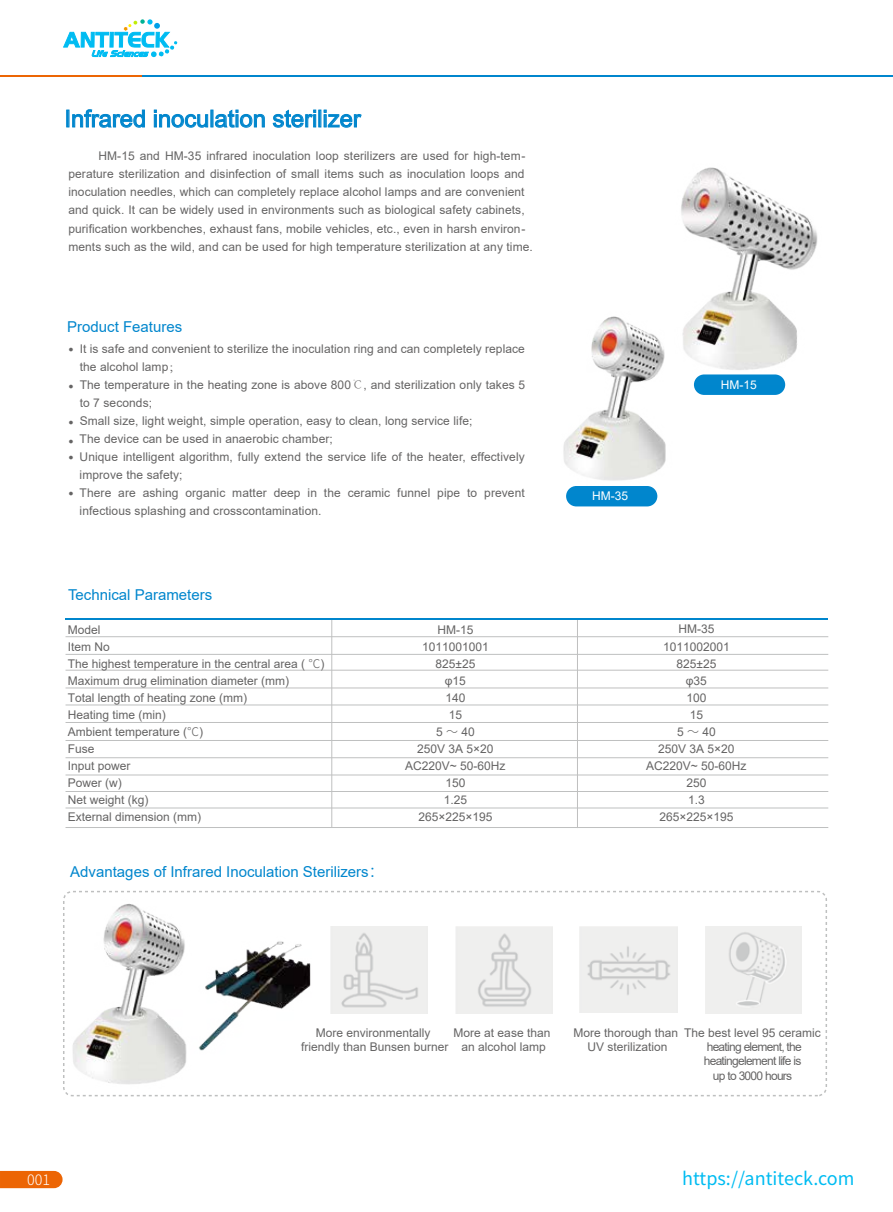
<style>
.page{position:relative;width:893px;height:1212px;background:#fff}
.page>*{position:absolute;margin:0;border:0;box-sizing:border-box;transform-origin:0 0}
.t1{font:23.7px "Arial";color:#0086cd}
.t2{font:18px "Source Han Sans CN";color:#00bcf2}
.t3{font:15px "Arial";color:#0086cd}
.t4{font:300 14.4px "Source Han Sans CN";color:#fff}
.t5{font:12px/17px "Arial";letter-spacing:.005em;color:#656464;text-align:center}
.t6{font:12px/14.4px "Arial";letter-spacing:-.06em;color:#656464;text-align:center}
.t7{font:12px "Arial";color:#fff}
.t8{font:7.95px/15.9px "Microsoft Ya Hei";color:#656464}
.s1{font-family:"Adobe Song Std";font-weight:300}
.s2{font-family:"Source Han Sans CN";font-weight:300}
</style>
<div class="page">
<div style="left:694px;top:374px;width:91px;height:21px;background:#0086cd;border-radius:10px"></div>
<svg style="left:67px;top:109px;width:78px;height:19px"></svg>
<svg style="left:154px;top:110px;width:111px;height:18px"></svg>
<svg style="left:273px;top:110px;width:89px;height:18px"></svg>
<div style="left:566px;top:486px;width:91px;height:20px;background:#0086cd;border-radius:10px"></div>
<img style="left:563px;top:316px;width:103px;height:178px">
<img style="left:649px;top:167px;width:169px;height:218px">
<hr style="left:332px;top:619px;width:1px;height:208px;background:#bfc0c0">
<hr style="left:577px;top:619px;width:1px;height:209px;background:#bfc0c0">
<hr style="left:66px;top:688px;width:762px;height:1px;background:#bfc0c0">
<hr style="left:66px;top:670px;width:762px;height:1px;background:#bfc0c0">
<hr style="left:66px;top:654px;width:762px;height:1px;background:#bfc0c0">
<hr style="left:66px;top:636px;width:762px;height:1px;background:#bfc0c0">
<hr style="left:66px;top:705px;width:762px;height:1px;background:#bfc0c0">
<hr style="left:66px;top:722px;width:762px;height:1px;background:#bfc0c0">
<hr style="left:66px;top:740px;width:762px;height:1px;background:#bfc0c0">
<hr style="left:66px;top:757px;width:762px;height:1px;background:#bfc0c0">
<hr style="left:66px;top:775px;width:762px;height:1px;background:#bfc0c0">
<hr style="left:66px;top:791px;width:762px;height:1px;background:#bfc0c0">
<hr style="left:66px;top:808px;width:762px;height:1px;background:#bfc0c0">
<hr style="left:66px;top:827px;width:762px;height:1px;background:#bfc0c0">
<hr style="left:66px;top:618px;width:762px;height:1px;background:#0086cd">
<img style="left:63px;top:890px;width:138px;height:207px">
<div style="left:63px;top:891px;width:764px;height:205px;border:2px dashed #bfc0c0;border-radius:9px"></div>
<img style="left:190px;top:933px;width:121px;height:125px">
<img style="left:331px;top:926px;width:96px;height:87px">
<img style="left:456px;top:926px;width:96px;height:88px">
<img style="left:580px;top:927px;width:97px;height:86px">
<img style="left:705px;top:927px;width:96px;height:86px">
<svg style="left:0;top:1171px;width:63px;height:17px"></svg>
<svg style="left:64px;top:19px;width:113px;height:39px"></svg>
<hr style="left:0;top:75px;width:143px;height:1px;background:#ec6504">
<hr style="left:143px;top:75px;width:750px;height:1px;background:#0086cd">
<h1 class="t1" style="left:65px;top:102px;width:298px">Infrared inoculation sterilizer</h1>
<p class="t5" style="left:68px;top:147px;width:466px;line-height:18px;text-align:left;text-indent:30px">HM-15 and HM-35 infrared inoculation loop sterilizers are used for high-tem&shy;perature sterilization and disinfection of small items such as inoculation loops and inoculation needles, which can completely replace alcohol lamps and are convenient and quick. It can be widely used in environments such as biological safety cabinets, purification workbenches, exhaust fans, mobile vehicles, etc., even in harsh environ&shy;ments such as the wild, and can be used for high temperature sterilization at any time.</p>
<p class="t3" style="left:67px;top:316px;width:117px">Product Features</p>
<p class="t5" style="left:80px;top:340px;width:447px;line-height:18px;text-align:left">It is safe and convenient to sterilize the inoculation ring and can completely replace the alcohol lamp<span class="s1">；<br></span>The temperature in the heating zone is above 800<span class="s1">℃</span>, and sterilization only takes 5 to 7 seconds;<br>Small size, light weight, simple operation, easy to clean, long service life;<br>The device can be used in anaerobic chamber;<br>Unique intelligent algorithm, fully extend the service life of the heater, effectively improve the safety;<br>There are ashing organic matter deep in the ceramic funnel pipe to prevent infectious splashing and crosscontamination.</p>
<p class="t8" style="left:69px;top:341px;width:7px">●</p>
<p class="t8" style="left:69px;top:378px;width:7px">●</p>
<p class="t8" style="left:69px;top:414px;width:7px">●</p>
<p class="t8" style="left:69px;top:433px;width:7px">● ●</p>
<p class="t8" style="left:69px;top:485px;width:7px">●</p>
<p class="t7" style="left:592px;top:488px;width:37px">HM-35</p>
<p class="t7" style="left:721px;top:377px;width:37px">HM-15</p>
<p class="t3" style="left:68px;top:584px;width:146px">Technical Parameters</p>
<p class="t5" style="left:68px;top:621px;width:258px;text-align:left">Model<br>Item No<br>The highest temperature in the central area ( <span class="s2">℃</span>)<br>Maximum drug elimination diameter (mm)<br>Total length of heating zone (mm)<br>Heating time (min)<br>Ambient temperature (<span class="s2">℃</span>)<br>Fuse<br>Input power<br>Power (w)<br>Net weight (kg)<br>External dimension (mm)</p>
<p class="t5" style="left:405px;top:621px;width:102px">HM-15<br>1011001001<br>825±25<br>φ15<br>140<br>15<br>5 <span class="s2">～</span> 40<br>250V 3A 5×20<br>AC220V~ 50-60Hz<br>150<br>1.25<br>265×225×195</p>
<p class="t5" style="left:646px;top:621px;width:102px">HM-35<br>1011002001<br>825±25<br>φ35<br>100<br>15<br>5 <span class="s2">～</span> 40<br>250V 3A 5×20<br>AC220V~ 50-60Hz<br>250<br>1.3<br>265×225×195</p>
<p class="t3" style="left:70px;top:861px;width:315px">Advantages of Infrared Inoculation Sterilizers<span class="s2">：</span></p>
<p class="t5" style="left:301px;top:1025px;width:149px;line-height:14.4px">More environmentally friendly than Bunsen burner</p>
<p class="t5" style="left:573px;top:1025px;width:106px;line-height:14.4px">More thorough than<br>UV sterilization</p>
<p class="t6" style="left:684px;top:1025px;width:138px">The best level 95 ceramic heating element, the heatingelement life is<br>up to 3000 hours</p>
<p class="t5" style="left:454px;top:1025px;width:98px;line-height:14.4px">More at ease than an alcohol lamp</p>
<p class="t4" style="left:27px;top:1171px;width:25px">001</p>
<h2 class="t2" style="left:682px;top:1168px;width:174px">https://antiteck.com</h2>
</div>
